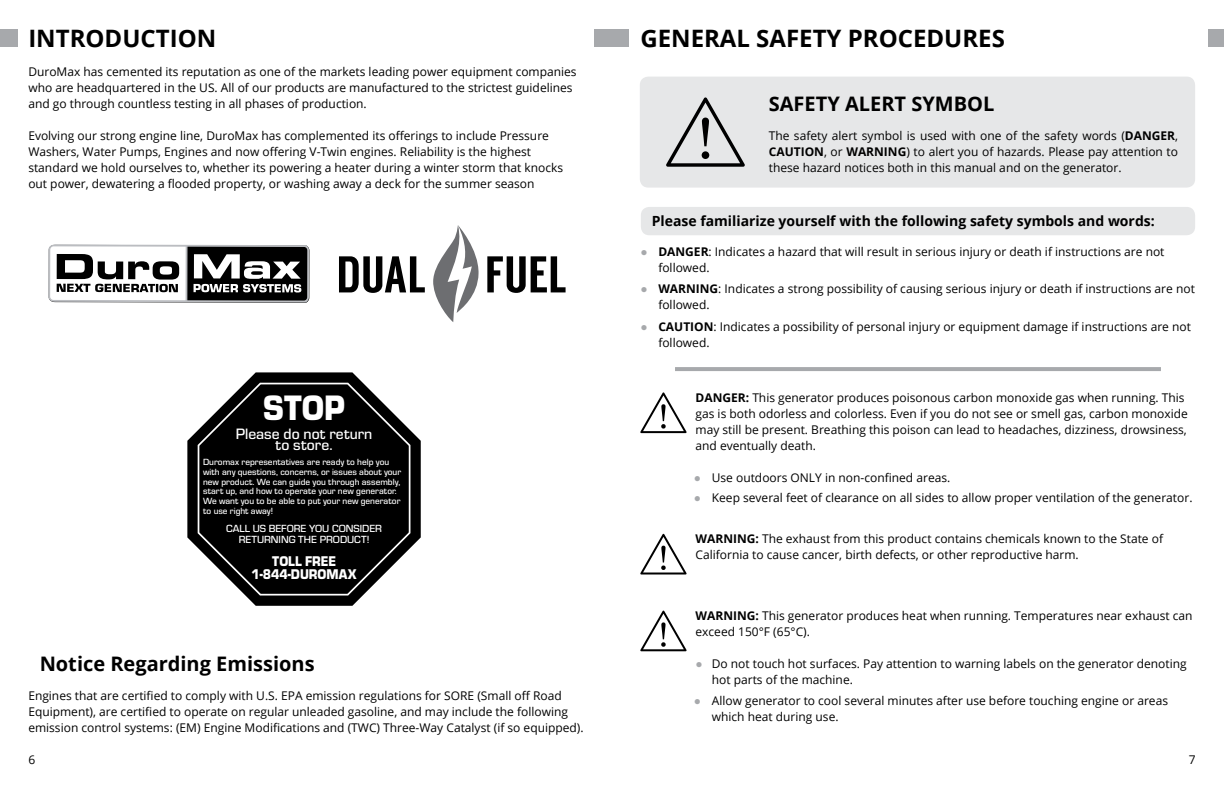
<style>
.page{position:relative;width:1224px;height:792px;background:#fff}
.page>*{position:absolute;margin:0;border:0;box-sizing:border-box;transform-origin:0 0}
.t1{font:900 36.7px "Eurostile";color:#fff;scale:.89 1}
.t2{font:700 24px "Open Sans";color:#000}
.t3{font:700 20px "Open Sans";color:#000}
.t4{font:500 15.6px/11.1px "Eurostile";letter-spacing:.005em;color:#fff;text-align:center}
.t5{font:900 14.6px "Eurostile";color:#fff;scale:.89 1}
.t6{font:700 14px "Open Sans";color:#000}
.t7{font:12px/16px "Open Sans";color:#000}
.t8{font:500 10.7px/11.1px "Eurostile";color:#fff;text-align:center}
.t9{font:500 9.3px/9.8px "Eurostile";color:#fff}
.s1{font-weight:700}
.s2{font-family:"Arial";color:#a7a9ac}
</style>
<div class="page">
<div style="left:640px;top:77px;width:555px;height:111px;background:#e6e7e8;border-radius:9px"></div>
<div style="left:641px;top:207px;width:554px;height:28px;background:#e6e7e8;border-radius:9px"></div>
<div style="left:0;top:29px;width:17px;height:18px;background:#a7a9ac"></div>
<div style="left:595px;top:29px;width:34px;height:18px;background:#a7a9ac"></div>
<svg style="left:666px;top:97px;width:79px;height:70px"></svg>
<div style="left:1208px;top:29px;width:16px;height:18px;background:#a7a9ac"></div>
<svg style="left:640px;top:392px;width:47px;height:41px"></svg>
<svg style="left:640px;top:534px;width:47px;height:41px"></svg>
<svg style="left:640px;top:611px;width:47px;height:40px"></svg>
<hr style="left:675px;top:367px;width:486px;height:4px;background:#a7a9ac">
<svg style="left:48px;top:245px;width:261px;height:58px"></svg>
<svg style="left:433px;top:225px;width:46px;height:97px"></svg>
<svg style="left:339px;top:256px;width:86px;height:37px"></svg>
<svg style="left:487px;top:256px;width:79px;height:37px"></svg>
<svg style="left:187px;top:372px;width:234px;height:234px"></svg>
<svg style="left:197px;top:381px;width:214px;height:215px;background:#212121"></svg>
<h2 class="t2" style="left:28px;top:21px;width:189px">INTRODUCTION</h2>
<p class="t7" style="left:28px;top:63px;width:550px">DuroMax has cemented its reputation as one of the markets leading power equipment companies who are headquartered in the US. All of our products are manufactured to the strictest guidelines and go through countless testing in all phases of production.</p>
<p class="t7" style="left:28px;top:127px;width:536px">Evolving our strong engine line, DuroMax has complemented its offerings to include Pressure Washers, Water Pumps, Engines and now offering V-Twin engines. Reliability is the highest standard we hold ourselves to, whether its powering a heater during a winter storm that knocks out power, dewatering a flooded property, or washing away a deck for the summer season</p>
<h1 class="t1" style="left:263px;top:387px;width:94px">STOP</h1>
<p class="t4" style="left:236px;top:428px;width:138px">Please do not return to store.</p>
<p class="t9" style="left:203px;top:457px;width:200px">Duromax representatives are ready to help you with any questions, concerns, or issues about your new product. We can guide you through assembly, start up, and how to operate your new generator.<br>We want you to be able to put your new generator to use right away!</p>
<p class="t8" style="left:226px;top:523px;width:157px">CALL US BEFORE YOU CONSIDER<br>RETURNING THE PRODUCT!</p>
<p class="t5" style="left:251px;top:566px;width:120px">1-844-DUROMAX</p>
<p class="t5" style="left:272px;top:553px;width:73px">TOLL FREE</p>
<h3 class="t3" style="left:40px;top:649px;width:276px">Notice Regarding Emissions</h3>
<p class="t7" style="left:28px;top:687px;width:557px">Engines that are certified to comply with U.S. EPA emission regulations for SORE (Small off Road<br>Equipment), are certified to operate on regular unleaded gasoline, and may include the following emission control systems: (EM) Engine Modifications and (TWC) Three-Way Catalyst (if so equipped).</p>
<p class="t7" style="left:28px;top:751px;width:8px">6</p>
<h2 class="t2" style="left:640px;top:21px;width:366px">GENERAL SAFETY PROCEDURES</h2>
<h3 class="t3" style="left:769px;top:89px;width:227px">SAFETY ALERT SYMBOL</h3>
<p class="t7" style="left:769px;top:127px;width:411px;text-align:justify">The safety alert symbol is used with one of the safety words (<span class="s1">DANGER</span>, <span class="s1">CAUTION</span>, or <span class="s1">WARNING</span>) to alert you of hazards. Please pay attention to these hazard notices both in this manual and on the generator.</p>
<p class="t6" style="left:652px;top:211px;width:505px">Please familiarize yourself with the following safety symbols and words:</p>
<p class="t7" style="left:658px;top:243px;width:508px;text-indent:-18px"><span class="s2">●</span> <span class="s1">DANGER</span>: Indicates a hazard that will result in serious injury or death if instructions are not followed.</p>
<p class="t7" style="left:658px;top:281px;width:538px;text-indent:-18px"><span class="s2">●</span> <span class="s1">WARNING</span>: Indicates a strong possibility of causing serious injury or death if instructions are not followed.</p>
<p class="t7" style="left:658px;top:318px;width:534px;text-indent:-18px"><span class="s2">●</span> <span class="s1">CAUTION</span>: Indicates a possibility of personal injury or equipment damage if instructions are not followed.</p>
<p class="t7" style="left:696px;top:389px;width:494px"><span class="s1">DANGER:</span> This generator produces poisonous carbon monoxide gas when running. This gas is both odorless and colorless. Even if you do not see or smell gas, carbon monoxide may still be present. Breathing this poison can lead to headaches, dizziness, drowsiness, and eventually death.</p>
<p class="t7" style="left:694px;top:469px;width:258px"><span class="s2">●</span> Use outdoors ONLY in non-confined areas.</p>
<p class="t7" style="left:694px;top:489px;width:500px"><span class="s2">●</span> Keep several feet of clearance on all sides to allow proper ventilation of the generator.</p>
<p class="t7" style="left:696px;top:530px;width:469px"><span class="s1">WARNING:</span> The exhaust from this product contains chemicals known to the State of<br>California to cause cancer, birth defects, or other reproductive harm.</p>
<p class="t7" style="left:696px;top:607px;width:499px"><span class="s1">WARNING:</span> This generator produces heat when running. Temperatures near exhaust can exceed 150°F (65°C).</p>
<p class="t7" style="left:712px;top:655px;width:476px;text-indent:-16px"><span class="s2">●</span> Do not touch hot surfaces. Pay attention to warning labels on the generator denoting hot parts of the machine.</p>
<p class="t7" style="left:712px;top:693px;width:458px;text-indent:-18px"><span class="s2">●</span> Allow generator to cool several minutes after use before touching engine or areas which heat during use.</p>
<p class="t7" style="left:1189px;top:751px;width:8px">7</p>
</div>
